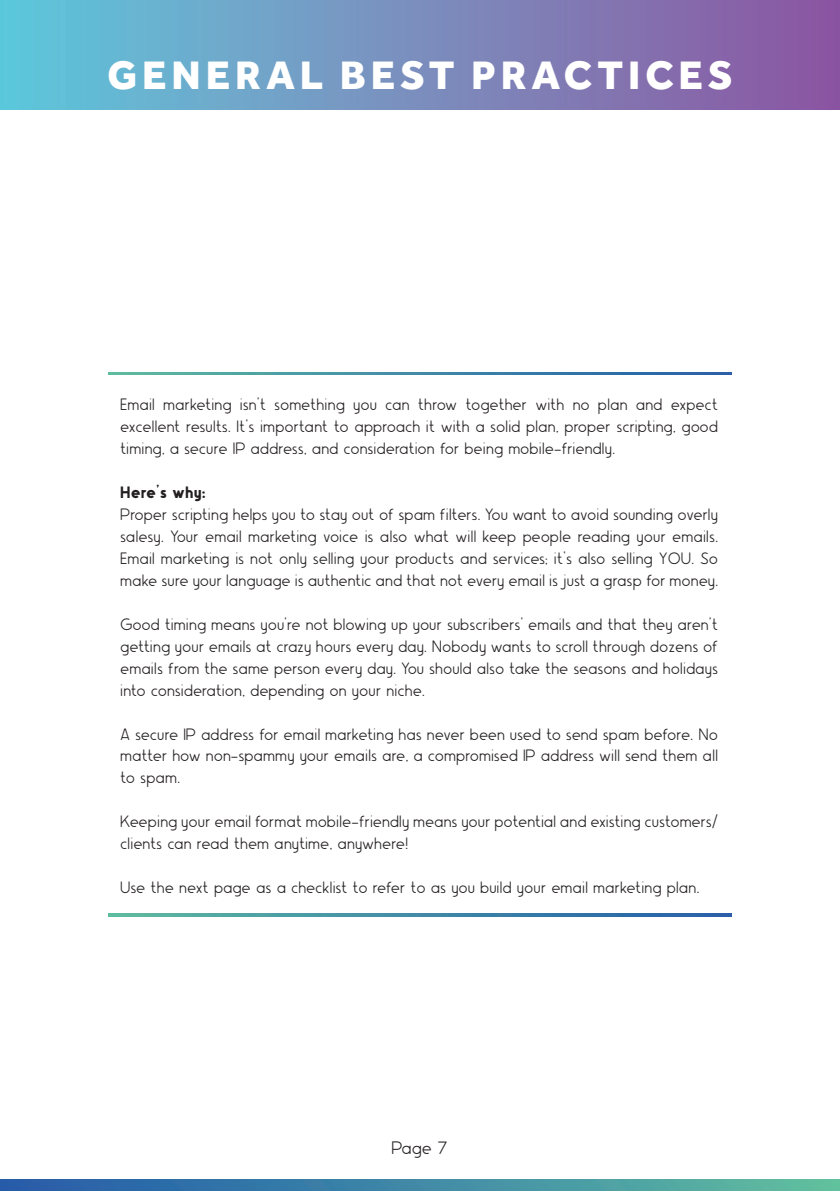
<style>
.page{position:relative;width:840px;height:1191px;background:#fff}
.page>*{position:absolute;margin:0;border:0;box-sizing:border-box;transform-origin:0 0}
.t1{font:800 41.2px "Effra";letter-spacing:.12em;color:#fff}
.t2{font:100 18px "Avocado Sans";color:#231f20}
.t3{font:100 16.4px/22px "Avocado Sans";letter-spacing:.04em;color:#231f20;text-align:justify}
.t4{font:700 16.4px "Avocado Sans";letter-spacing:.045em;color:#231f20}
</style>
<div class="page">
<div style="left:0;top:0;width:839px;height:109px;background:linear-gradient(to right,#61c8db,#8f54a1)"></div>
<svg style="left:0;top:1179px;width:839px;height:12px;background:#418ba5"></svg>
<svg style="left:108px;top:372px;width:623px;height:2px"></svg>
<svg style="left:108px;top:914px;width:623px;height:2px"></svg>
<p class="t1" style="left:107px;top:50px;width:626px">GENERAL BEST PRACTICES</p>
<p class="t3" style="left:120px;top:395px;width:598px">Email marketing isn’t something you can throw together with no plan and expect excellent results. It’s important to approach it with a solid plan, proper scripting, good timing, a secure IP address, and consideration for being mobile-friendly.</p>
<p class="t4" style="left:120px;top:485px;width:86px">Here’s why:</p>
<p class="t3" style="left:120px;top:504px;width:598px">Proper scripting helps you to stay out of spam filters. You want to avoid sounding overly salesy. Your email marketing voice is also what will keep people reading your emails.<br>Email marketing is not only selling your products and services; it’s also selling YOU. So make sure your language is authentic and that not every email is just a grasp for money.</p>
<p class="t3" style="left:120px;top:614px;width:598px">Good timing means you’re not blowing up your subscribers’ emails and that they aren’t getting your emails at crazy hours every day. Nobody wants to scroll through dozens of emails from the same person every day. You should also take the seasons and holidays into consideration, depending on your niche.</p>
<p class="t3" style="left:120px;top:724px;width:598px">A secure IP address for email marketing has never been used to send spam before. No matter how non-spammy your emails are, a compromised IP address will send them all to spam.</p>
<p class="t3" style="left:120px;top:811px;width:598px">Keeping your email format mobile-friendly means your potential and existing customers/ clients can read them anytime, anywhere!</p>
<p class="t3" style="left:120px;top:877px;width:580px">Use the next page as a checklist to refer to as you build your email marketing plan.</p>
<p class="t2" style="left:391px;top:1139px;width:57px">Page 7</p>
</div>
